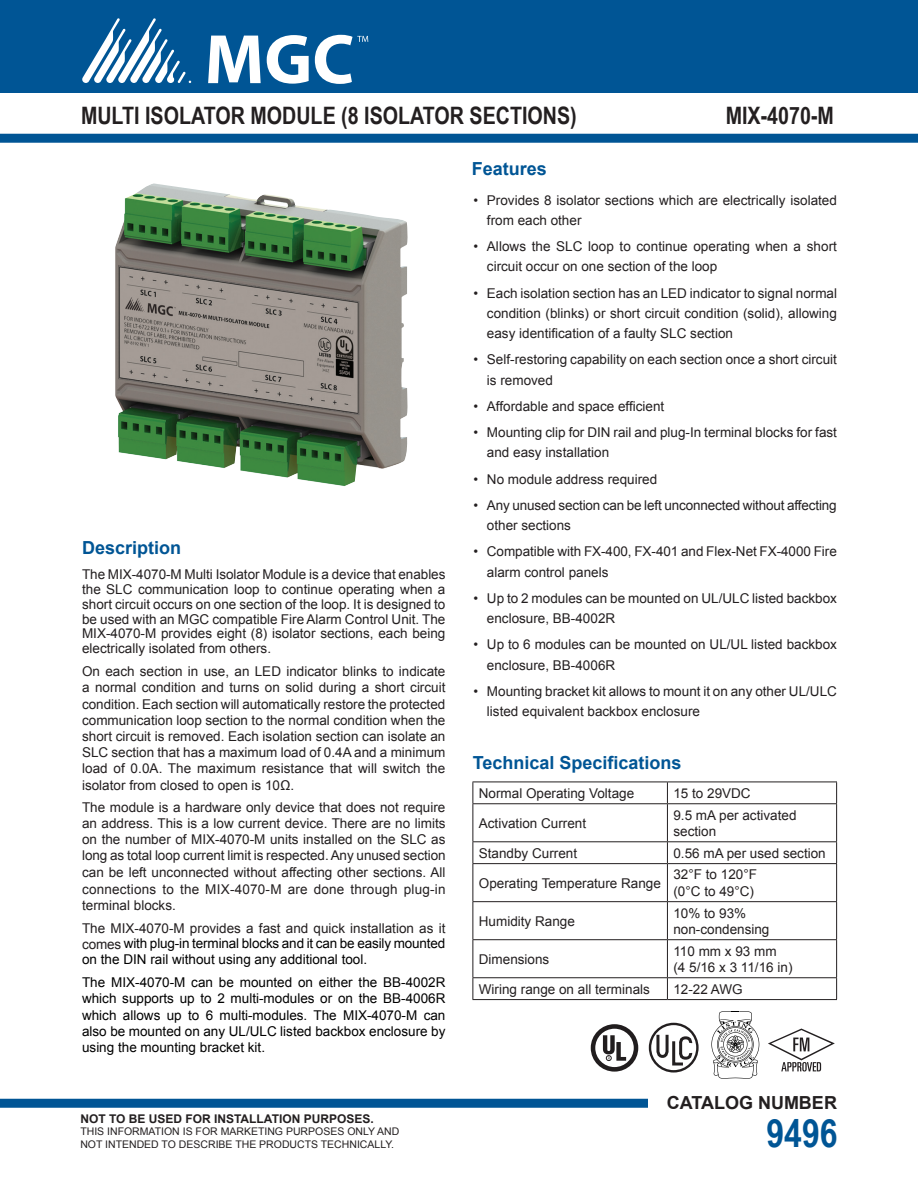
<style>
.page{position:relative;width:918px;height:1188px;background:#fff}
.page>*{position:absolute;margin:0;border:0;box-sizing:border-box;transform-origin:0 0}
.ParaStyle01-Leading_Auto__Align_Left{font:700 39px "Arial Narrow";color:#005595}
.t1{font:700 24px "Arial Narrow";color:#231f20}
.ParaStyle01-Leading_Auto__Align_Left-2{font:700 18px "Arial";color:#005595}
.ParaStyle01-Leading_Auto__Align_Left-3{font:700 18px "Arial";color:#231f20}
.t2{font:13.5px/16.2px "Arial";color:#231f20}
.t3{font:13.5px/16.2px "Arial";color:#000;text-align:justify}
.ParaStyle01-Leading_Auto__Align_Left-4{font:700 12px "Arial";color:#231f20}
.ParaStyle01-Leading_Auto__Align_Left-5{font:10.5px/12.6px "Arial";color:#231f20}
.s1{color:#231f20}
</style>
<div class="page">
<div style="left:0;top:0;width:918px;height:93px;background:#005595"></div>
<svg style="left:82px;top:18px;width:109px;height:65px"></svg>
<svg style="left:208px;top:36px;width:53px;height:47px"></svg>
<svg style="left:267px;top:35px;width:42px;height:49px"></svg>
<svg style="left:315px;top:35px;width:53px;height:49px"></svg>
<div style="left:0;top:134px;width:918px;height:9px;background:#005595"></div>
<div style="left:0;top:1099px;width:648px;height:9px;background:#005595"></div>
<img style="left:115px;top:183px;width:293px;height:303px">
<div style="left:591px;top:1024px;width:47px;height:48px;border:5px solid #211d1e;border-radius:50%"></div>
<svg style="left:603px;top:1035px;width:23px;height:26px"></svg>
<div style="left:649px;top:1023px;width:50px;height:50px;border:2px solid #231f20;border-radius:50%"></div>
<svg style="left:655px;top:1032px;width:39px;height:35px"></svg>
<hr style="left:472px;top:782px;width:195px;height:1px;background:#231f20">
<hr style="left:667px;top:782px;width:170px;height:1px;background:#231f20">
<hr style="left:472px;top:803px;width:195px;height:1px;background:#231f20">
<hr style="left:667px;top:803px;width:170px;height:1px;background:#231f20">
<hr style="left:472px;top:841px;width:195px;height:1px;background:#231f20">
<hr style="left:667px;top:841px;width:170px;height:1px;background:#231f20">
<hr style="left:472px;top:863px;width:195px;height:1px;background:#231f20">
<hr style="left:667px;top:863px;width:170px;height:1px;background:#231f20">
<hr style="left:472px;top:901px;width:195px;height:1px;background:#231f20">
<hr style="left:667px;top:901px;width:170px;height:1px;background:#231f20">
<hr style="left:472px;top:939px;width:195px;height:1px;background:#231f20">
<hr style="left:667px;top:939px;width:170px;height:1px;background:#231f20">
<hr style="left:472px;top:977px;width:195px;height:1px;background:#231f20">
<hr style="left:667px;top:977px;width:170px;height:1px;background:#231f20">
<hr style="left:472px;top:999px;width:195px;height:1px;background:#231f20">
<hr style="left:667px;top:999px;width:170px;height:1px;background:#231f20">
<svg style="left:472px;top:782px;width:1px;height:21px"></svg>
<hr style="left:472px;top:804px;width:1px;height:37px;background:#231f20">
<svg style="left:472px;top:842px;width:1px;height:21px"></svg>
<hr style="left:472px;top:864px;width:1px;height:37px;background:#231f20">
<hr style="left:472px;top:902px;width:1px;height:37px;background:#231f20">
<hr style="left:472px;top:940px;width:1px;height:37px;background:#231f20">
<svg style="left:472px;top:978px;width:1px;height:21px"></svg>
<svg style="left:667px;top:782px;width:1px;height:21px"></svg>
<svg style="left:836px;top:782px;width:1px;height:21px"></svg>
<hr style="left:667px;top:804px;width:1px;height:37px;background:#231f20">
<hr style="left:836px;top:804px;width:1px;height:37px;background:#231f20">
<svg style="left:667px;top:842px;width:1px;height:21px"></svg>
<svg style="left:836px;top:842px;width:1px;height:21px"></svg>
<hr style="left:667px;top:864px;width:1px;height:37px;background:#231f20">
<hr style="left:836px;top:864px;width:1px;height:37px;background:#231f20">
<hr style="left:667px;top:902px;width:1px;height:37px;background:#231f20">
<hr style="left:836px;top:902px;width:1px;height:37px;background:#231f20">
<hr style="left:667px;top:940px;width:1px;height:37px;background:#231f20">
<hr style="left:836px;top:940px;width:1px;height:37px;background:#231f20">
<svg style="left:667px;top:978px;width:1px;height:21px"></svg>
<svg style="left:836px;top:978px;width:1px;height:21px"></svg>
<svg style="left:768px;top:1029px;width:67px;height:42px"></svg>
<svg style="left:711px;top:1011px;width:48px;height:68px"></svg>
<p class="t1" style="left:81px;top:97px;width:497px">MULTI ISOLATOR MODULE (8 ISOLATOR SECTIONS)</p>
<p class="t1" style="left:726px;top:97px;width:110px">MIX-4070-M</p>
<p class="ParaStyle01-Leading_Auto__Align_Left-2" style="left:82px;top:536px;width:101px">Description</p>
<p class="t2" style="left:82px;top:567px;width:365px;line-height:14.9px;text-align:justify">The MIX-4070-M Multi Isolator Module is a device that enables the SLC communication loop to continue operating when a short circuit occurs on one section of the loop. It is designed to be used with an MGC compatible Fire Alarm Control Unit. The MIX-4070-M provides eight (8) isolator sections, each being electrically isolated from others.</p>
<p class="t2" style="left:82px;top:663px;width:365px;text-align:justify">On each section in use, an LED indicator blinks to indicate a normal condition and turns on solid during a short circuit condition. Each section will automatically restore the protected communication loop section to the normal condition when the short circuit is removed. Each isolation section can isolate an SLC section that has a maximum load of 0.4A and a minimum load of 0.0A. The maximum resistance that will switch the isolator from closed to open is 10Ω.</p>
<p class="t2" style="left:82px;top:799px;width:365px;text-align:justify">The module is a hardware only device that does not require an address. This is a low current device. There are no limits on the number of MIX-4070-M units installed on the SLC as long as total loop current limit is respected. Any unused section can be left unconnected without affecting other sections. All connections to the MIX-4070-M are done through plug-in terminal blocks.</p>
<p class="t3" style="left:82px;top:920px;width:365px"><span class="s1">The MIX-4070-M provides a fast and quick installation as it comes</span> with plug-in terminal blocks and it can be easily mounted on the DIN rail without using any additional tool.</p>
<p class="t3" style="left:82px;top:975px;width:365px">The MIX-4070-M can be mounted on either the BB-4002R which supports up to 2 multi-modules or on the BB-4006R which allows up to 6 multi-modules. The MIX-4070-M can also be mounted on any UL/ULC listed backbox enclosure by using the mounting bracket kit.</p>
<p class="ParaStyle01-Leading_Auto__Align_Left-2" style="left:472px;top:157px;width:77px">Features</p>
<p class="t2" style="left:487px;top:190px;width:352px;line-height:20.2px;text-indent:-14px">• Provides 8 isolator sections which are electrically isolated from each other</p>
<p class="t2" style="left:487px;top:236px;width:351px;line-height:20.2px;text-indent:-14px">• Allows the SLC loop to continue operating when a short circuit occur on one section of the loop</p>
<p class="t2" style="left:487px;top:283px;width:352px;line-height:20.2px;text-align:justify;text-indent:-14px">• Each isolation section has an LED indicator to signal normal condition (blinks) or short circuit condition (solid), allowing easy identification of a faulty SLC section</p>
<p class="t2" style="left:487px;top:350px;width:352px;line-height:20.2px;text-indent:-14px">• Self-restoring capability on each section once a short circuit is removed</p>
<p class="t2" style="left:473px;top:398px;width:192px">• Affordable and space efficient</p>
<p class="t2" style="left:487px;top:422px;width:352px;line-height:20.2px;text-indent:-14px">• Mounting clip for DIN rail and plug-In terminal blocks for fast and easy installation</p>
<p class="t2" style="left:473px;top:471px;width:185px">• No module address required</p>
<p class="t2" style="left:487px;top:495px;width:351px;line-height:20.2px;text-indent:-14px">• Any unused section can be left unconnected without affecting other sections</p>
<p class="t2" style="left:487px;top:542px;width:351px;line-height:20.2px;text-indent:-14px">• Compatible with FX-400, FX-401 and Flex-Net FX-4000 Fire alarm control panels</p>
<p class="t2" style="left:487px;top:588px;width:352px;line-height:20.2px;text-indent:-14px">• Up to 2 modules can be mounted on UL/ULC listed backbox enclosure, BB-4002R</p>
<p class="t2" style="left:487px;top:635px;width:352px;line-height:20.2px;text-indent:-14px">• Up to 6 modules can be mounted on UL/UL listed backbox enclosure, BB-4006R</p>
<p class="t2" style="left:487px;top:681px;width:351px;line-height:20.2px;text-indent:-14px">• Mounting bracket kit allows to mount it on any other UL/ULC listed equivalent backbox enclosure</p>
<p class="ParaStyle01-Leading_Auto__Align_Left-2" style="left:473px;top:750px;width:210px">Technical Specifications</p>
<p class="t2" style="left:479px;top:785px;width:157px">Normal Operating Voltage</p>
<p class="t2" style="left:673px;top:785px;width:79px">15 to 29VDC</p>
<p class="t2" style="left:479px;top:815px;width:109px">Activation Current</p>
<p class="t2" style="left:673px;top:807px;width:125px">9.5 mA per activated section</p>
<p class="t2" style="left:479px;top:845px;width:100px">Standby Current</p>
<p class="t2" style="left:673px;top:845px;width:154px">0.56 mA per used section</p>
<p class="t2" style="left:479px;top:875px;width:184px">Operating Temperature Range</p>
<p class="t2" style="left:673px;top:867px;width:85px">32°F to 120°F (0°C to 49°C)</p>
<p class="t2" style="left:479px;top:913px;width:98px">Humidity Range</p>
<p class="t2" style="left:673px;top:905px;width:98px">10% to 93% non-condensing</p>
<p class="t2" style="left:479px;top:951px;width:72px">Dimensions</p>
<p class="t2" style="left:673px;top:943px;width:121px">110 mm x 93 mm<br>(4 5/16 x 3 11/16 in)</p>
<p class="t2" style="left:479px;top:981px;width:173px">Wiring range on all terminals</p>
<p class="t2" style="left:673px;top:981px;width:71px">12-22 AWG</p>
<p class="ParaStyle01-Leading_Auto__Align_Left-3" style="left:667px;top:1091px;width:172px">CATALOG NUMBER</p>
<p class="ParaStyle01-Leading_Auto__Align_Left-4" style="left:80px;top:1110px;width:295px">NOT TO BE USED FOR INSTALLATION PURPOSES.</p>
<p class="ParaStyle01-Leading_Auto__Align_Left-5" style="left:80px;top:1125px;width:321px">THIS INFORMATION IS FOR MARKETING PURPOSES ONLY AND<br>NOT INTENDED TO DESCRIBE THE PRODUCTS TECHNICALLY.</p>
<p class="ParaStyle01-Leading_Auto__Align_Left" style="left:767px;top:1104px;width:73px">9496</p>
</div>
